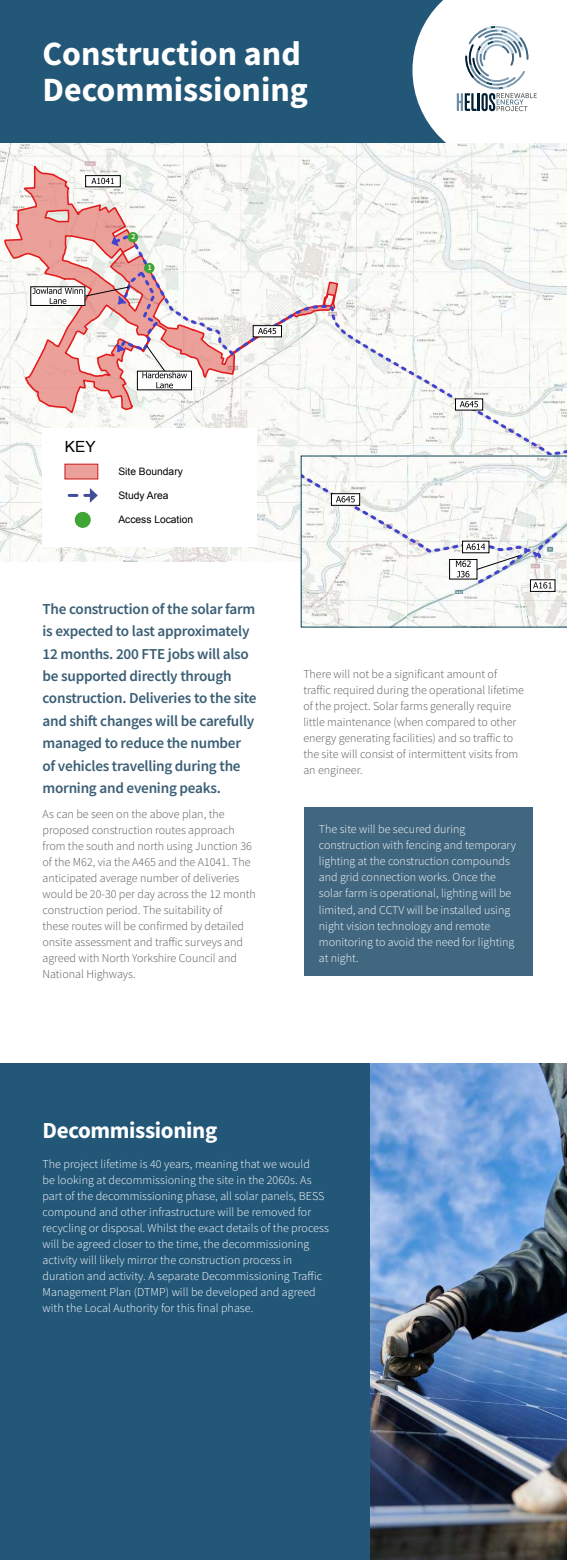
<style>
.page{position:relative;width:567px;height:1560px;background:#fff}
.page>*{position:absolute;margin:0;border:0;box-sizing:border-box;transform-origin:0 0}
.t1{font:700 34px/36px "Source Sans Pro";color:#fff}
.t2{font:700 23px "Source Sans Pro";letter-spacing:-.015em;color:#fff}
.t3{font:15.4px "Arial";color:#000}
.t4{font:600 15.2px/22.3px "Source Sans Pro";letter-spacing:-.015em;color:#3a5e75}
.t5{font:300 12px/16px "Source Sans Pro";letter-spacing:.005em;color:#fff}
.t6{font:300 12px/16px "Source Sans Pro";color:#575756}
.t7{font:10.3px "Arial";color:#000}
.t8{font:600 7.8px "Source Sans Pro";color:#fff}
</style>
<div class="page">
<div style="left:305px;top:807px;width:228px;height:168px;background:#406680"></div>
<div style="left:0;top:1063px;width:567px;height:496px;background:#235778"></div>
<div style="left:0;top:0;width:567px;height:143px;background:#235778"></div>
<svg style="left:412px;top:0;width:155px;height:143px;background:#dde4e9"></svg>
<svg style="left:0;top:143px;width:567px;height:418px"></svg>
<div style="left:86px;top:176px;width:34px;height:11px;background:#fff"></div>
<svg style="left:91px;top:178px;width:23px;height:6px"></svg>
<div style="left:85px;top:175px;width:36px;height:12px;border:1px solid #000"></div>
<div style="left:31px;top:287px;width:54px;height:18px;background:#fff"></div>
<div style="left:253px;top:325px;width:28px;height:12px;background:#fff"></div>
<svg style="left:258px;top:328px;width:18px;height:6px"></svg>
<div style="left:253px;top:325px;width:29px;height:12px;border:1px solid #000"></div>
<div style="left:455px;top:399px;width:28px;height:11px;background:#fff"></div>
<svg style="left:460px;top:401px;width:18px;height:6px"></svg>
<div style="left:455px;top:398px;width:28px;height:12px;border:1px solid #000"></div>
<div style="left:137px;top:371px;width:55px;height:19px;background:#fff"></div>
<svg style="left:33px;top:263px;width:154px;height:125px"></svg>
<div style="left:128px;top:232px;width:10px;height:10px;background:#3fa535;border-radius:50%"></div>
<div style="left:144px;top:263px;width:11px;height:10px;background:#3fa535;border-radius:50%"></div>
<div style="left:43px;top:428px;width:214px;height:119px;background:#fff"></div>
<div style="left:75px;top:512px;width:16px;height:16px;background:#3fa535;border-radius:50%"></div>
<img style="left:371px;top:1063px;width:196px;height:496px">
<svg style="left:301px;top:455px;width:266px;height:172px"></svg>
<svg style="left:69px;top:488px;width:29px;height:15px"></svg>
<div style="left:64px;top:463px;width:34px;height:16px;background:#eba09b;border:1px solid #cd1719"></div>
<h1 class="t1" style="left:43px;top:35px;width:267px">Construction and<br>Decommissioning</h1>
<p class="t8" style="left:131px;top:233px;width:6px">2</p>
<p class="t8" style="left:148px;top:264px;width:6px">1</p>
<p class="t3" style="left:65px;top:440px;width:32px">KEY</p>
<p class="t7" style="left:118px;top:468px;width:66px">Site Boundary</p>
<p class="t7" style="left:118px;top:491px;width:52px">Study Area</p>
<p class="t7" style="left:118px;top:515px;width:76px">Access Location</p>
<p class="t4" style="left:43px;top:599px;width:216px">The construction of the solar farm is expected to last approximately<br>12 months. 200 FTE jobs will also be supported directly through construction. Deliveries to the site and shi昀琀 changes will be carefully managed to reduce the number of vehicles travelling during the morning and evening peaks.</p>
<p class="t6" style="left:43px;top:806px;width:215px">As can be seen on the above plan, the proposed construction routes approach from the south and north using Junction 36 of the M62, via the A465 and the A1041. The anticipated average number of deliveries would be 20-30 per day across the 12 month construction period. The suitability of<br>these routes will be con昀椀rmed by detailed onsite assessment and tra昀昀ic surveys and agreed with North Yorkshire Council and National Highways.</p>
<p class="t6" style="left:303px;top:665px;width:222px">There will not be a signi昀椀cant amount of<br>tra昀昀ic required during the operational lifetime of the project. Solar farms generally require little maintenance (when compared to other energy generating facilities) and so tra昀昀ic to the site will consist of intermittent visits from an engineer.</p>
<p class="t5" style="left:319px;top:821px;width:199px">The site will be secured during construction with fencing and temporary lighting at the construction compounds and grid connection works. Once the solar farm is operational, lighting will be limited, and CCTV will be installed using night vision technology and remote monitoring to avoid the need for lighting at night.</p>
<h2 class="t2" style="left:43px;top:1114px;width:176px">Decommissioning</h2>
<p class="t5" style="left:43px;top:1156px;width:288px">The project lifetime is 40 years, meaning that we would<br>be looking at decommissioning the site in the 2060s. As part of the decommissioning phase, all solar panels, BESS compound and other infrastructure will be removed for recycling or disposal. Whilst the exact details of the process will be agreed closer to the time, the decommissioning activity will likely mirror the construction process in duration and activity. A separate Decommissioning Tra昀昀ic Management Plan (DTMP) will be developed and agreed with the Local Authority for this 昀椀nal phase.</p>
</div>
